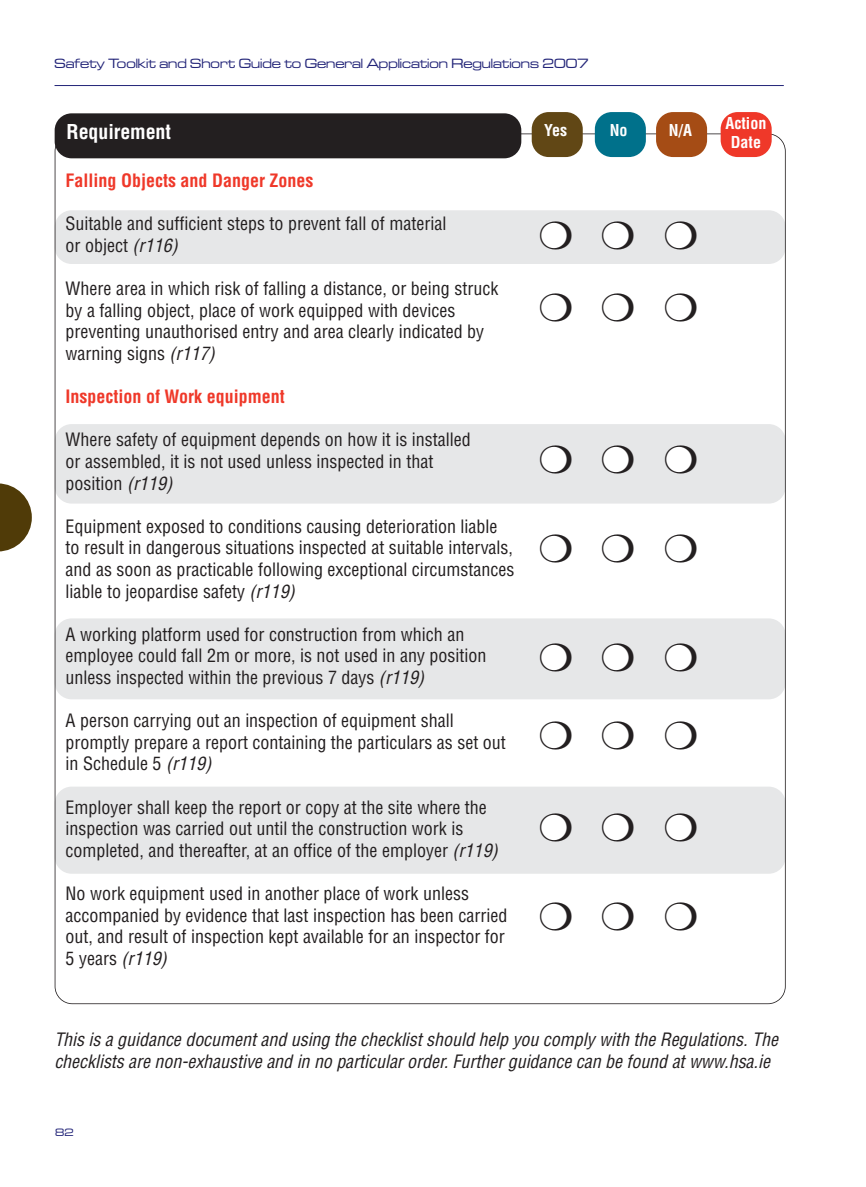
<style>
.page{position:relative;width:866px;height:1187px;background:#fff}
.page>*{position:absolute;margin:0;border:0;box-sizing:border-box;transform-origin:0 0}
.t1{font:39.2px/72.4px "Zapf Dingbats";color:#231f20}
.t2{font:700 condensed 20px "Helvetica";letter-spacing:-.005em;color:#fff}
.t3{font:condensed 18px/21.6px "Helvetica";color:#231f20}
.t4{font:italic condensed 18px/21.6px "Helvetica";color:#231f20}
.t5{font:700 condensed 18px "Helvetica";color:#ef3829}
.t6{font:700 condensed 16px/19px "Helvetica";color:#fff;text-align:center}
.t7{font:14px "Microgramma D Medi Exte";color:#222478}
.t8{font:11.2px "Microgramma D Medi Exte";color:#222478}
.s1{font-style:italic}
</style>
<div class="page">
<hr style="left:55px;top:85px;width:729px;height:1px;background:#222478">
<div style="left:55px;top:210px;width:731px;height:54px;background:#e6e7e8;border-radius:17px"></div>
<div style="left:55px;top:424px;width:731px;height:79px;background:#e6e7e8;border-radius:17px"></div>
<div style="left:55px;top:618px;width:731px;height:81px;background:#e6e7e8;border-radius:17px"></div>
<div style="left:55px;top:786px;width:731px;height:88px;background:#e6e7e8;border-radius:17px"></div>
<div style="left:55px;top:113px;width:466px;height:45px;background:#231f20;border-radius:17px"></div>
<div style="left:532px;top:112px;width:51px;height:45px;background:#614715;border-radius:17px"></div>
<div style="left:595px;top:112px;width:51px;height:45px;background:#00718b;border-radius:17px"></div>
<div style="left:656px;top:112px;width:51px;height:45px;background:#a54c15;border-radius:17px"></div>
<div style="left:721px;top:112px;width:51px;height:45px;background:#ef3829;border-radius:17px"></div>
<div style="left:666px;top:222px;width:28px;height:27px;background:#fff;border-radius:50%"></div>
<div style="left:603px;top:222px;width:28px;height:27px;background:#fff;border-radius:50%"></div>
<div style="left:541px;top:222px;width:29px;height:27px;background:#fff;border-radius:50%"></div>
<div style="left:666px;top:445px;width:28px;height:28px;background:#fff;border-radius:50%"></div>
<div style="left:603px;top:445px;width:28px;height:28px;background:#fff;border-radius:50%"></div>
<div style="left:541px;top:445px;width:29px;height:28px;background:#fff;border-radius:50%"></div>
<div style="left:666px;top:644px;width:28px;height:28px;background:#fff;border-radius:50%"></div>
<div style="left:603px;top:644px;width:28px;height:28px;background:#fff;border-radius:50%"></div>
<div style="left:541px;top:644px;width:29px;height:28px;background:#fff;border-radius:50%"></div>
<div style="left:666px;top:814px;width:28px;height:27px;background:#fff;border-radius:50%"></div>
<div style="left:603px;top:814px;width:28px;height:27px;background:#fff;border-radius:50%"></div>
<div style="left:541px;top:814px;width:29px;height:27px;background:#fff;border-radius:50%"></div>
<svg style="left:0;top:483px;width:32px;height:68px"></svg>
<p class="t7" style="left:55px;top:59px;width:536px">Safety Toolkit and Short Guide to General Application Regulations 2007</p>
<p class="t2" style="left:67px;top:124px;width:106px">Requirement</p>
<p class="t5" style="left:66px;top:174px;width:249px">Falling Objects and Danger Zones</p>
<p class="t3" style="left:66px;top:214px;width:382px">Suitable and sufficient steps to prevent fall of material or object <span class="s1">(r116)</span></p>
<p class="t3" style="left:66px;top:279px;width:434px">Where area in which risk of falling a distance, or being struck by a falling object, place of work equipped with devices preventing unauthorised entry and area clearly indicated by warning signs <span class="s1">(r117)</span></p>
<p class="t5" style="left:66px;top:390px;width:221px">Inspection of Work equipment</p>
<p class="t3" style="left:66px;top:430px;width:407px">Where safety of equipment depends on how it is installed or assembled, it is not used unless inspected in that position <span class="s1">(r119)</span></p>
<p class="t3" style="left:66px;top:517px;width:450px">Equipment exposed to conditions causing deterioration liable to result in dangerous situations inspected at suitable intervals, and as soon as practicable following exceptional circumstances liable to jeopardise safety <span class="s1">(r119)</span></p>
<p class="t3" style="left:66px;top:625px;width:422px">A working platform used for construction from which an employee could fall 2m or more, is not used in any position unless inspected within the previous 7 days <span class="s1">(r119)</span></p>
<p class="t3" style="left:66px;top:711px;width:442px">A person carrying out an inspection of equipment shall promptly prepare a report containing the particulars as set out in Schedule 5 <span class="s1">(r119)</span></p>
<p class="t3" style="left:66px;top:798px;width:437px">Employer shall keep the report or copy at the site where the inspection was carried out until the construction work is completed, and thereafter, at an office of the employer <span class="s1">(r119)</span></p>
<p class="t3" style="left:66px;top:884px;width:443px">No work equipment used in another place of work unless accompanied by evidence that last inspection has been carried out, and result of inspection kept available for an inspector for 5 yea rs <span class="s1">(r119)</span></p>
<p class="t6" style="left:544px;top:122px;width:25px">Yes</p>
<p class="t6" style="left:610px;top:122px;width:19px">No</p>
<p class="t6" style="left:669px;top:122px;width:25px">N/A</p>
<p class="t6" style="left:725px;top:115px;width:42px">Action<br>Date</p>
<h1 class="t1" style="left:539px;top:199px;width:160px">❍❍❍ ❍❍❍</h1>
<h1 class="t1" style="left:539px;top:423px;width:160px">❍❍❍</h1>
<h1 class="t1" style="left:539px;top:513px;width:160px">❍❍❍</h1>
<h1 class="t1" style="left:539px;top:619px;width:160px;line-height:77.2px">❍❍❍ ❍❍❍</h1>
<h1 class="t1" style="left:539px;top:792px;width:160px">❍❍❍</h1>
<h1 class="t1" style="left:539px;top:880px;width:160px">❍❍❍</h1>
<p class="t4" style="left:54px;top:1030px;width:729px">This is a guidance documentand using the checklistshould help you comply with the Regulations.The checklists are non-exhaustive and in no particularorder.Furtherguidance can be found atwww.hsa.ie</p>
<p class="t8" style="left:55px;top:1128px;width:20px">82</p>
</div>
